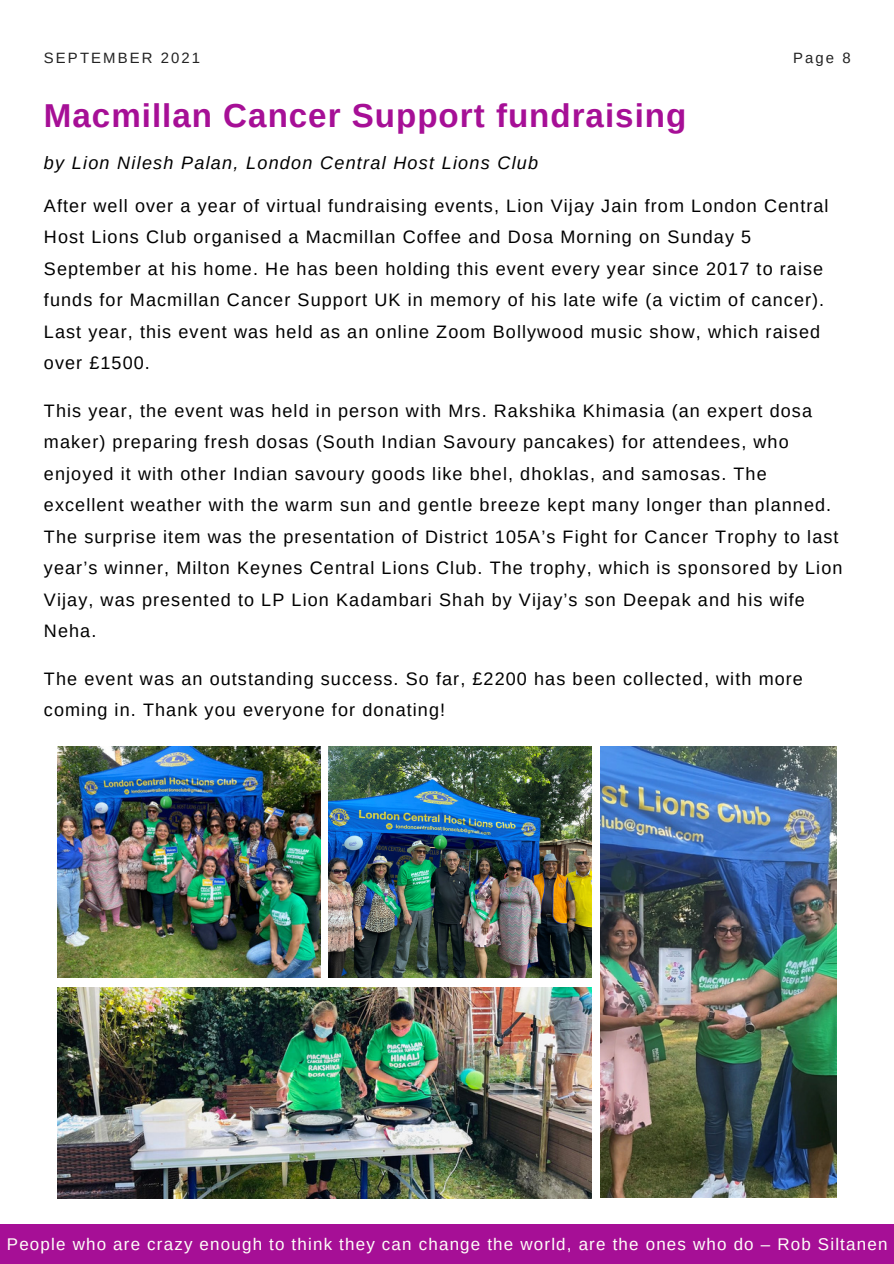
<style>
.page{position:relative;width:894px;height:1264px;background:#fff}
.page>*{position:absolute;margin:0;border:0;box-sizing:border-box;transform-origin:0 0}
.t1{font:700 33.15px "Arimo";letter-spacing:.03em;color:#a60f96}
.t2{font:18px/31.5px "Arimo";letter-spacing:.06em;color:#000}
.t3{font:italic 18px "Arimo";letter-spacing:.07em;color:#000}
.t4{font:16.95px "Arimo";letter-spacing:.07em;color:#fffff9}
.t5{font:14.85px "Arimo";letter-spacing:.14em;color:#222}
</style>
<div class="page">
<div style="left:0;top:1223px;width:893px;height:40px;background:#a60f96"></div>
<img style="left:58px;top:987px;width:533px;height:211px">
<img style="left:58px;top:747px;width:262px;height:230px">
<img style="left:328px;top:747px;width:263px;height:230px">
<img style="left:600px;top:747px;width:235px;height:450px">
<p class="t5" style="left:44px;top:50px;width:158px">SEPTEMBER 2021</p>
<p class="t5" style="left:792px;top:50px;width:59px">Page 8</p>
<p class="t1" style="left:44px;top:97px;width:643px">Macmillan Cancer Support fundraising</p>
<p class="t3" style="left:44px;top:153px;width:495px">by Lion Nilesh Palan, London Central Host Lions Club</p>
<p class="t2" style="left:44px;top:189px;width:786px">After well over a year of virtual fundraising events, Lion Vijay Jain from London Central Host Lions Club organised a Macmillan Coffee and Dosa Morning on Sunday 5<br>September at his home. He has been holding this event every year since 2017 to raise funds for Macmillan Cancer Support UK in memory of his late wife (a victim of cancer).<br>Last year, this event was held as an online Zoom Bollywood music show, which raised over £1500.</p>
<p class="t2" style="left:44px;top:394px;width:788px">This year, the event was held in person with Mrs. Rakshika Khimasia (an expert dosa maker) preparing fresh dosas (South Indian Savoury pancakes) for attendees, who enjoyed it with other Indian savoury goods like bhel, dhoklas, and samosas. The excellent weather with the warm sun and gentle breeze kept many longer than planned.</p>
<p class="t2" style="left:44px;top:520px;width:799px">The surprise item was the presentation of District 105A’s Fight for Cancer Trophy to last year’s winner, Milton Keynes Central Lions Club. The trophy, which is sponsored by Lion Vijay, was presented to LP Lion Kadambari Shah by Vijay’s son Deepak and his wife Neha.</p>
<p class="t2" style="left:44px;top:662px;width:760px">The event was an outstanding success. So far, £2200 has been collected, with more coming in. Thank you everyone for donating!</p>
<p class="t4" style="left:7px;top:1234px;width:881px">People who are crazy enough to think they can change the world, are the ones who do – Rob Siltanen</p>
</div>
